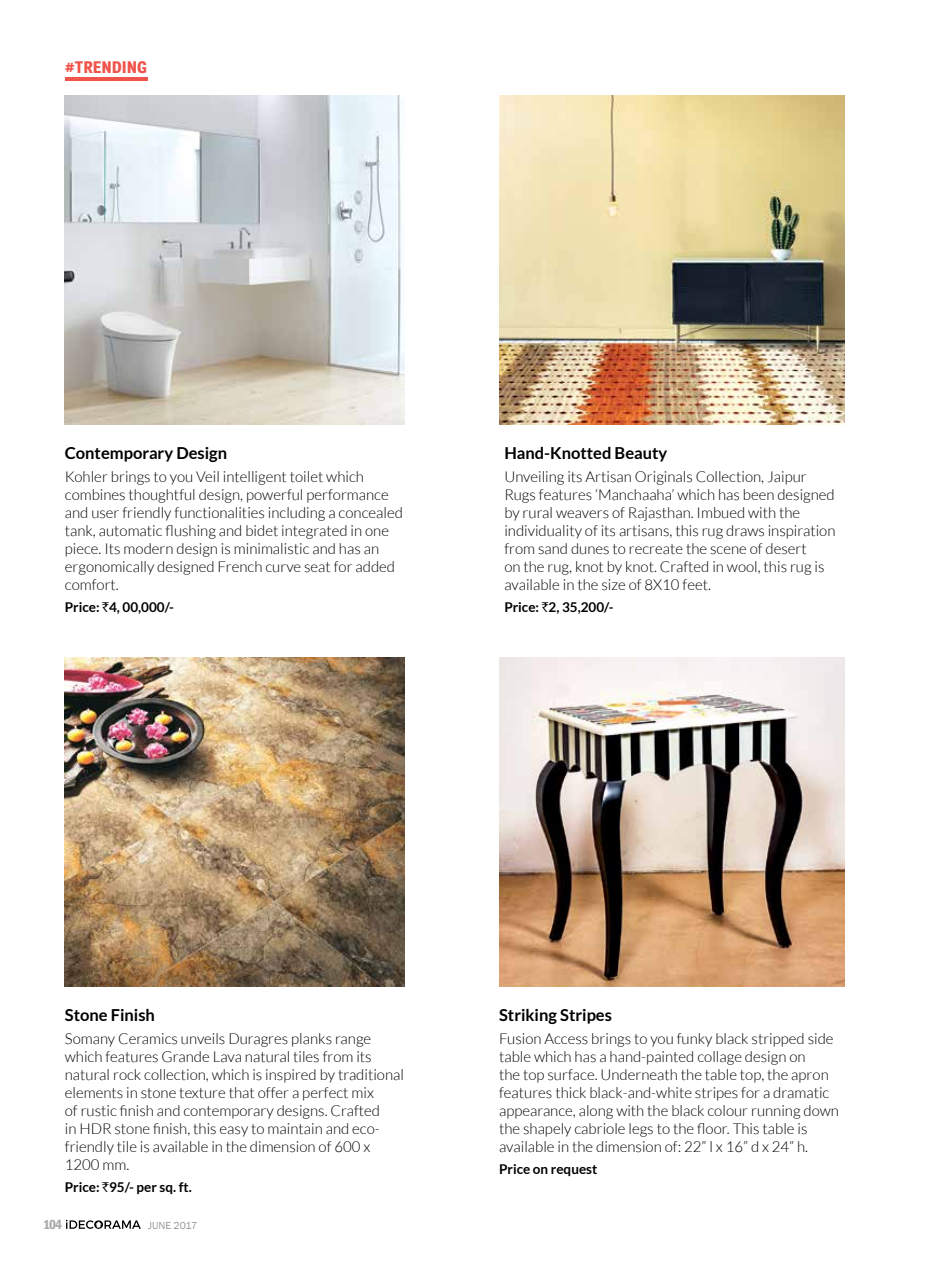
<style>
.page{position:relative;width:936px;height:1263px;background:#fff}
.page>*{position:absolute;margin:0;border:0;box-sizing:border-box;transform-origin:0 0}
.t1{font:700 16.5px "Lato";color:#000}
.t2{font:700 16.5px "Magra";color:#f05349}
.t3{font:300 15px/18px "Lato";color:#000}
.t4{font:700 13.5px "Lato";color:#000}
.t5{font:600 condensed 13.5px "Franklin Gothic";color:#a7a9ac}
.t6{font:10.5px "Franklin Gothic";letter-spacing:-.005em;color:#939598}
.s1{font-family:"Rupee Foradian";font-weight:400}
</style>
<div class="page">
<svg style="left:66px;top:1220px;width:75px;height:9px"></svg>
<hr style="left:65px;top:77px;width:83px;height:3px;background:#f05349">
<img style="left:65px;top:657px;width:339px;height:330px">
<img style="left:499px;top:657px;width:345px;height:330px">
<img style="left:499px;top:95px;width:345px;height:330px">
<img style="left:65px;top:95px;width:339px;height:330px">
<p class="t2" style="left:65px;top:57px;width:84px">#TRENDING</p>
<p class="t1" style="left:65px;top:444px;width:164px">Contemporary Design</p>
<p class="t3" style="left:65px;top:467px;width:339px">Kohler brings to you Veil intelligent toilet which combines thoughtful design, powerful performance and user friendly functionalities including a concealed tank, automatic flushing and bidet integrated in one piece. Its modern design is minimalistic and has an ergonomically designed French curve seat for added comfort.</p>
<p class="t4" style="left:65px;top:599px;width:111px">Price: <span class="s1">`</span>4, 00,000/-</p>
<p class="t1" style="left:504px;top:444px;width:164px">Hand-Knotted Beauty</p>
<p class="t3" style="left:504px;top:467px;width:332px">Unveiling its Artisan Originals Collection, Jaipur Rugs features ‘Manchaaha’ which has been designed by rural weavers of Rajasthan. Imbued with the individuality of its artisans, this rug draws inspiration from sand dunes to recreate the scene of desert<br>on the rug, knot by knot. Crafted in wool, this rug is available in the size of 8X10 feet.</p>
<p class="t4" style="left:504px;top:599px;width:111px">Price: <span class="s1">`</span>2, 35,200/-</p>
<p class="t1" style="left:65px;top:1006px;width:92px">Stone Finish</p>
<p class="t3" style="left:65px;top:1029px;width:341px">Somany Ceramics unveils Duragres planks range which features Grande Lava natural tiles from its natural rock collection, which is inspired by traditional elements in stone texture that offer a perfect mix<br>of rustic finish and contemporary designs. Crafted<br>in HDR stone finish, this easy to maintain and eco&shy;friendly tile is available in the dimension of 600 x 1200 mm.</p>
<p class="t4" style="left:65px;top:1179px;width:128px">Price: <span class="s1">`</span>95/- per sq. ft.</p>
<p class="t5" style="left:43px;top:1215px;width:20px">104</p>
<p class="t6" style="left:148px;top:1219px;width:51px">JUNE 2017</p>
<p class="t1" style="left:499px;top:1006px;width:114px">Striking Stripes</p>
<p class="t3" style="left:499px;top:1029px;width:341px">Fusion Access brings to you funky black stripped side table which has a hand-painted collage design on<br>the top surface. Underneath the table top, the apron features thick black-and-white stripes for a dramatic appearance, along with the black colour running down the shapely cabriole legs to the floor. This table is available in the dimension of: 22” l x 16” d x 24” h.</p>
<p class="t4" style="left:499px;top:1161px;width:100px">Price on request</p>
</div>
